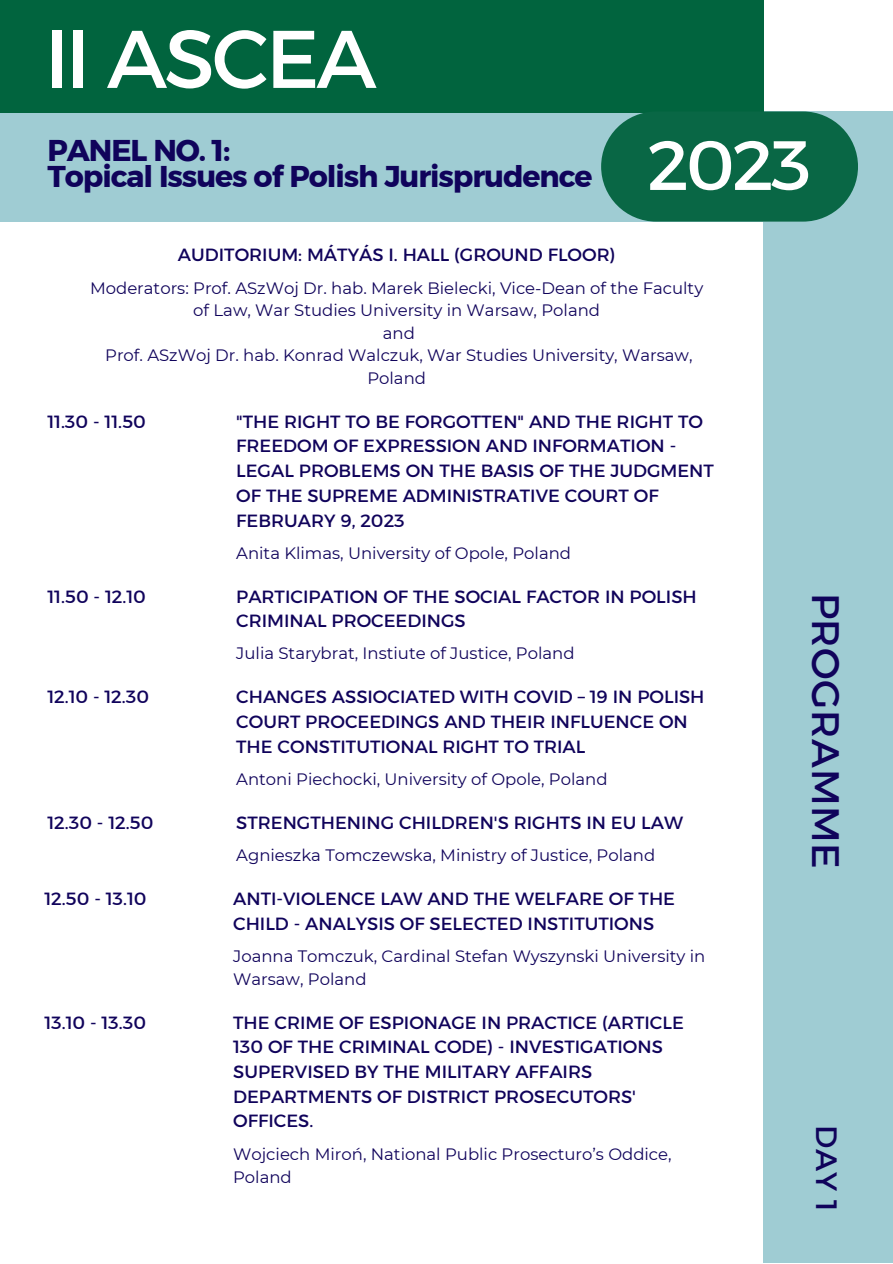
<style>
.page{position:relative;width:893px;height:1264px;background:#fff}
.page>*{position:absolute;margin:0;border:0;box-sizing:border-box;transform-origin:0 0}
.t1{font:81.45px "Kief Montaser Regular";letter-spacing:-.035em;color:#fff}
.t2{font:69.45px "Kief Montaser Regular";color:#fff}
.t3{font:39px "Kief Montaser Regular";letter-spacing:.015em;color:#10035b}
.t4{font:30px "Kief Montaser Bold";letter-spacing:-.035em;color:#10035b}
.t5{font:30px "Kief Montaser Regular";color:#10035b}
.t6{font:18px/24.8px "Kief Montaser Regular";color:#10035b}
.t7{font:16.5px/22.5px "Montserrat";color:#10035b;text-align:center}
</style>
<div class="page">
<div style="left:763px;top:111px;width:129px;height:1151px;background:#9fccd3"></div>
<div style="left:0;top:109px;width:763px;height:113px;background:#9fccd3"></div>
<div style="left:0;top:0;width:763px;height:113px;background:#01643e"></div>
<div style="left:601px;top:111px;width:256px;height:111px;background:#096745;border-radius:55px"></div>
<p class="t1" style="left:44px;top:9px;width:333px">II ASCEA</p>
<p class="t4" style="left:48px;top:131px;width:184px">PANEL NO. 1:</p>
<p class="t4" style="left:48px;top:158px;width:546px">Topical Issues of Polish Jurisprudence</p>
<p class="t2" style="left:647px;top:123px;width:165px">2023</p>
<p class="t6" style="left:178px;top:242px;width:439px">AUDITORIUM: MÁTYÁS I. HALL (GROUND FLOOR)</p>
<p class="t7" style="left:90px;top:277px;width:614px">Moderators: Prof. ASzWoj Dr. hab. Marek Bielecki, Vice-Dean of the Faculty of Law, War Studies University in Warsaw, Poland</p>
<p class="t7" style="left:383px;top:322px;width:34px">and</p>
<p class="t7" style="left:105px;top:344px;width:589px">Prof. ASzWoj Dr. hab. Konrad Walczuk, War Studies University, Warsaw,<br>Poland</p>
<p class="t6" style="left:48px;top:409px;width:100px">11.30 - 11.50</p>
<p class="t6" style="left:236px;top:409px;width:479px">"THE RIGHT TO BE FORGOTTEN" AND THE RIGHT TO FREEDOM OF EXPRESSION AND INFORMATION - LEGAL PROBLEMS ON THE BASIS OF THE JUDGMENT OF THE SUPREME ADMINISTRATIVE COURT OF FEBRUARY 9, 2023</p>
<p class="t7" style="left:236px;top:541px;width:336px">Anita Klimas, University of Opole, Poland</p>
<p class="t6" style="left:48px;top:584px;width:100px">11.50 - 12.10</p>
<p class="t6" style="left:236px;top:584px;width:462px">PARTICIPATION OF THE SOCIAL FACTOR IN POLISH<br>CRIMINAL PROCEEDINGS</p>
<p class="t7" style="left:236px;top:642px;width:340px">Julia Starybrat, Instiute of Justice, Poland</p>
<p class="t6" style="left:48px;top:684px;width:103px">12.10 - 12.30</p>
<p class="t6" style="left:236px;top:684px;width:470px">CHANGES ASSIOCIATED WITH COVID – 19 IN POLISH<br>COURT PROCEEDINGS AND THEIR INFLUENCE ON<br>THE CONSTITUTIONAL RIGHT TO TRIAL</p>
<p class="t7" style="left:236px;top:767px;width:373px">Antoni Piechocki, University of Opole, Poland</p>
<p class="t6" style="left:48px;top:810px;width:107px">12.30 - 12.50</p>
<p class="t6" style="left:236px;top:810px;width:448px">STRENGTHENING CHILDREN'S RIGHTS IN EU LAW</p>
<p class="t7" style="left:236px;top:843px;width:420px">Agnieszka Tomczewska, Ministry of Justice, Poland</p>
<p class="t6" style="left:44px;top:886px;width:104px">12.50 - 13.10</p>
<p class="t6" style="left:233px;top:886px;width:443px">ANTI-VIOLENCE LAW AND THE WELFARE OF THE<br>CHILD - ANALYSIS OF SELECTED INSTITUTIONS</p>
<p class="t7" style="left:233px;top:945px;width:473px;text-align:left">Joanna Tomczuk, Cardinal Stefan Wyszynski University in<br>Warsaw, Poland</p>
<p class="t6" style="left:44px;top:1009px;width:103px">13.10 - 13.30</p>
<p class="t6" style="left:233px;top:1009px;width:452px">THE CRIME OF ESPIONAGE IN PRACTICE (ARTICLE 130 OF THE CRIMINAL CODE) - INVESTIGATIONS SUPERVISED BY THE MILITARY AFFAIRS DEPARTMENTS OF DISTRICT PROSECUTORS' OFFICES.</p>
<p class="t7" style="left:233px;top:1142px;width:440px;text-align:left">Wojciech Miroń, National Public Prosecturo’s Oddice,<br>Poland</p>
<p class="t3" style="left:850px;top:592px;width:278px;rotate:90deg">PROGRAMME</p>
<p class="t5" style="left:845px;top:1125px;width:87px;rotate:90deg">DAY 1</p>
</div>
